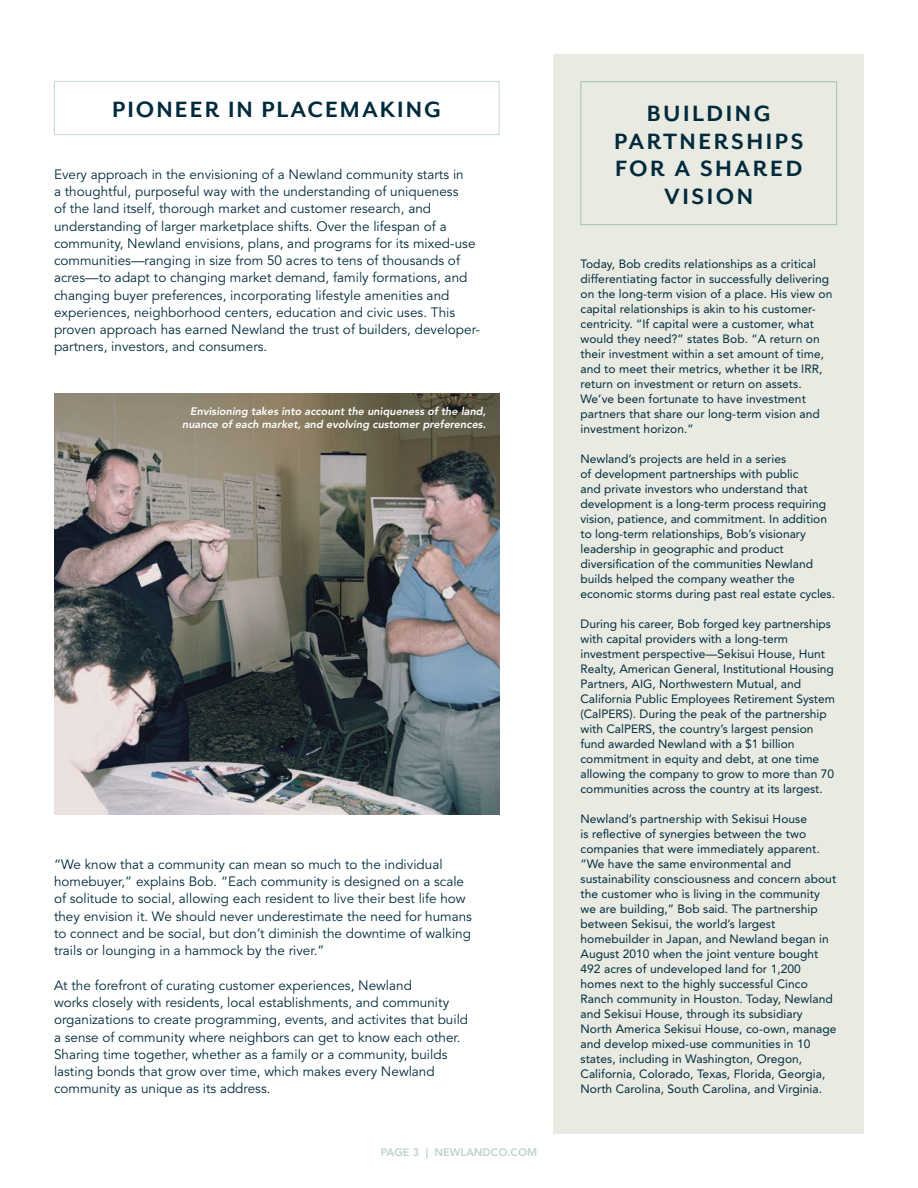
<style>
.page{position:relative;width:918px;height:1188px;background:#fff}
.page>*{position:absolute;margin:0;border:0;box-sizing:border-box;transform-origin:0 0}
.t1{font:700 25.5px/27.8px "Mr Eaves San OT";letter-spacing:.1em;color:#002b3d;text-align:center}
.t2{font:700 25.5px "Mr Eaves San OT";letter-spacing:.08em;color:#002b3d}
.t3{font:13.5px/17.2px "Avenir LT Std";color:#002b3d}
.t4{font:12px/15px "Avenir LT Std";letter-spacing:.005em;color:#002b3d}
.t5{font:italic 800 10.8px/13.5px "Avenir LT Std";color:#fff;text-align:right}
.t6{font:800 10.8px "Avenir LT Std";color:#bdd3cd}
</style>
<div class="page">
<div style="left:554px;top:54px;width:310px;height:1080px;background:#e9eae1"></div>
<img style="left:54px;top:393px;width:446px;height:422px">
<div style="left:54px;top:81px;width:446px;height:54px;border:1px solid #c5d7d2"></div>
<div style="left:580px;top:81px;width:257px;height:144px;border:1px solid #a2c0b8"></div>
<h1 class="t2" style="left:112px;top:96px;width:331px">PIONEER IN PLACEMAKING</h1>
<h1 class="t1" style="left:614px;top:100px;width:191px">BUILDING<br>PARTNERSHIPS<br>FOR A SHARED<br>VISION</h1>
<p class="t3" style="left:54px;top:166px;width:428px">Every approach in the envisioning of a Newland community starts in<br>a thoughtful, purposeful way with the understanding of uniqueness<br>of the land itself, thorough market and customer research, and understanding of larger marketplace shifts. Over the lifespan of a community, Newland envisions, plans, and programs for its mixed-use communities—ranging in size from 50 acres to tens of thousands of acres—to adapt to changing market demand, family formations, and changing buyer preferences, incorporating lifestyle amenities and experiences, neighborhood centers, education and civic uses. This proven approach has earned Newland the trust of builders, developer&shy;partners, investors, and consumers.</p>
<p class="t4" style="left:580px;top:256px;width:254px">Today, Bob credits relationships as a critical differentiating factor in successfully delivering on the long-term vision of a place. His view on capital relationships is akin to his customer&shy;centricity. “If capital were a customer, what would they need?” states Bob. “A return on their investment within a set amount of time, and to meet their metrics, whether it be IRR, return on investment or return on assets.<br>We’ve been fortunate to have investment partners that share our long-term vision and investment horizon.”</p>
<p class="t4" style="left:580px;top:451px;width:256px">Newland’s projects are held in a series<br>of development partnerships with public<br>and private investors who understand that development is a long-term process requiring vision, patience, and commitment. In addition to long-term relationships, Bob’s visionary leadership in geographic and product diversification of the communities Newland builds helped the company weather the economic storms during past real estate cycles.</p>
<p class="t4" style="left:580px;top:616px;width:256px">During his career, Bob forged key partnerships with capital providers with a long-term investment perspective—Sekisui House, Hunt Realty, American General, Institutional Housing Partners, AIG, Northwestern Mutual, and California Public Employees Retirement System (CalPERS). During the peak of the partnership with CalPERS, the country’s largest pension fund awarded Newland with a $1 billion commitment in equity and debt, at one time allowing the company to grow to more than 70 communities across the country at its largest.</p>
<p class="t4" style="left:580px;top:811px;width:258px">Newland’s partnership with Sekisui House<br>is reflective of synergies between the two companies that were immediately apparent. “We have the same environmental and sustainability consciousness and concern about the customer who is living in the community we are building,” Bob said. The partnership between Sekisui, the world’s largest homebuilder in Japan, and Newland began in August 2010 when the joint venture bought 492 acres of undeveloped land for 1,200 homes next to the highly successful Cinco Ranch community in Houston. Today, Newland and Sekisui House, through its subsidiary North America Sekisui House, co-own, manage and develop mixed-use communities in 10 states, including in Washington, Oregon, California, Colorado, Texas, Florida, Georgia, North Carolina, South Carolina, and Virginia.</p>
<p class="t5" style="left:182px;top:405px;width:305px">Envisioning takes into account the uniqueness of the land, nuance of each market, and evolving customer preferences.</p>
<p class="t3" style="left:54px;top:856px;width:420px">“We know that a community can mean so much to the individual homebuyer,” explains Bob. “Each community is designed on a scale of solitude to social, allowing each resident to live their best life how they envision it. We should never underestimate the need for humans to connect and be social, but don’t diminish the downtime of walking trails or lounging in a hammock by the river.”</p>
<p class="t3" style="left:54px;top:977px;width:416px">At the forefront of curating customer experiences, Newland<br>works closely with residents, local establishments, and community organizations to create programming, events, and activites that build a sense of community where neighbors can get to know each other.<br>Sharing time together, whether as a family or a community, builds lasting bonds that grow over time, which makes every Newland community as unique as its address.</p>
<p class="t6" style="left:381px;top:1145px;width:158px">PAGE 3 | NEWLANDCO.COM</p>
</div>
